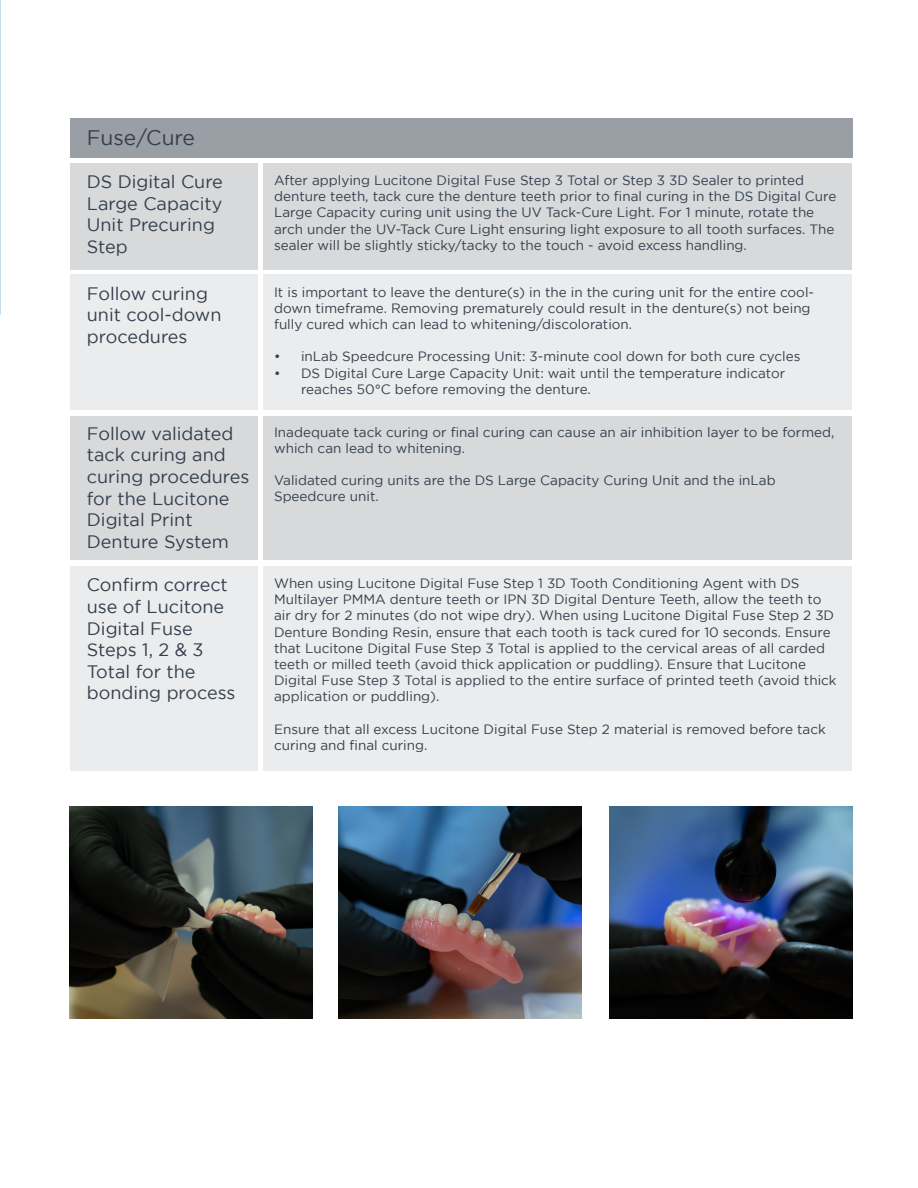
<style>
.page{position:relative;width:918px;height:1188px;background:#fff}
.page>*{position:absolute;margin:0;border:0;box-sizing:border-box;transform-origin:0 0}
.t1{font:21px "Gotham";color:#333f4c}
.t2{font:18px/21.6px "Gotham";color:#333f4c}
.t3{font:13.5px/16.2px "Gotham";color:#333f4c}
</style>
<div class="page">
<div style="left:70px;top:118px;width:782px;height:40px;background:#999fa5"></div>
<div style="left:70px;top:163px;width:188px;height:107px;background:#d7d9db"></div>
<div style="left:70px;top:274px;width:188px;height:136px;background:#ebeced"></div>
<div style="left:70px;top:416px;width:188px;height:144px;background:#d7d9db"></div>
<div style="left:70px;top:566px;width:188px;height:204px;background:#ebeced"></div>
<div style="left:263px;top:163px;width:589px;height:107px;background:#d7d9db"></div>
<div style="left:263px;top:274px;width:589px;height:136px;background:#ebeced"></div>
<div style="left:263px;top:416px;width:589px;height:144px;background:#d7d9db"></div>
<div style="left:263px;top:566px;width:589px;height:204px;background:#ebeced"></div>
<img style="left:338px;top:807px;width:243px;height:212px">
<img style="left:609px;top:807px;width:243px;height:212px">
<img style="left:70px;top:807px;width:243px;height:212px">
<hr style="left:0;top:0;width:1px;height:315px;background:#c5dfef">
<p class="t1" style="left:87px;top:126px;width:110px">Fuse/Cure</p>
<p class="t2" style="left:87px;top:171px;width:138px">DS Digital Cure<br>Large Capacity<br>Unit Precuring<br>Step</p>
<p class="t2" style="left:87px;top:282px;width:136px">Follow curing unit cool-down procedures</p>
<p class="t2" style="left:87px;top:422px;width:164px">Follow validated tack curing and curing procedures for the Lucitone<br>Digital Print<br>Denture System</p>
<p class="t2" style="left:87px;top:574px;width:150px">Confirm correct use of Lucitone<br>Digital Fuse<br>Steps 1, 2 &amp; 3<br>Total for the bonding process</p>
<p class="t3" style="left:274px;top:172px;width:564px">After applying Lucitone Digital Fuse Step 3 Total or Step 3 3D Sealer to printed denture teeth, tack cure the denture teeth prior to final curing in the DS Digital Cure Large Capacity curing unit using the UV Tack-Cure Light. For 1 minute, rotate the arch under the UV-Tack Cure Light ensuring light exposure to all tooth surfaces. The sealer will be slightly sticky/tacky to the touch - avoid excess handling.</p>
<p class="t3" style="left:274px;top:283px;width:542px">It is important to leave the denture(s) in the in the curing unit for the entire cool&shy;down timeframe. Removing prematurely could result in the denture(s) not being fully cured which can lead to whitening/discoloration.</p>
<p class="t3" style="left:274px;top:348px;width:528px">• inLab Speedcure Processing Unit: 3-minute cool down for both cure cycles</p>
<p class="t3" style="left:301px;top:364px;width:486px;text-indent:-27px">• DS Digital Cure Large Capacity Unit: wait until the temperature indicator reaches 50°C before removing the denture.</p>
<p class="t3" style="left:274px;top:423px;width:562px">Inadequate tack curing or final curing can cause an air inhibition layer to be formed, which can lead to whitening.</p>
<p class="t3" style="left:274px;top:472px;width:503px">Validated curing units are the DS Large Capacity Curing Unit and the inLab<br>Speedcure unit.</p>
<p class="t3" style="left:274px;top:575px;width:564px">When using Lucitone Digital Fuse Step 1 3D Tooth Conditioning Agent with DS Multilayer PMMA denture teeth or IPN 3D Digital Denture Teeth, allow the teeth to air dry for 2 minutes (do not wipe dry). When using Lucitone Digital Fuse Step 2 3D Denture Bonding Resin, ensure that each tooth is tack cured for 10 seconds. Ensure that Lucitone Digital Fuse Step 3 Total is applied to the cervical areas of all carded teeth or milled teeth (avoid thick application or puddling). Ensure that Lucitone Digital Fuse Step 3 Total is applied to the entire surface of printed teeth (avoid thick application or puddling).</p>
<p class="t3" style="left:274px;top:721px;width:553px">Ensure that all excess Lucitone Digital Fuse Step 2 material is removed before tack curing and final curing.</p>
</div>
